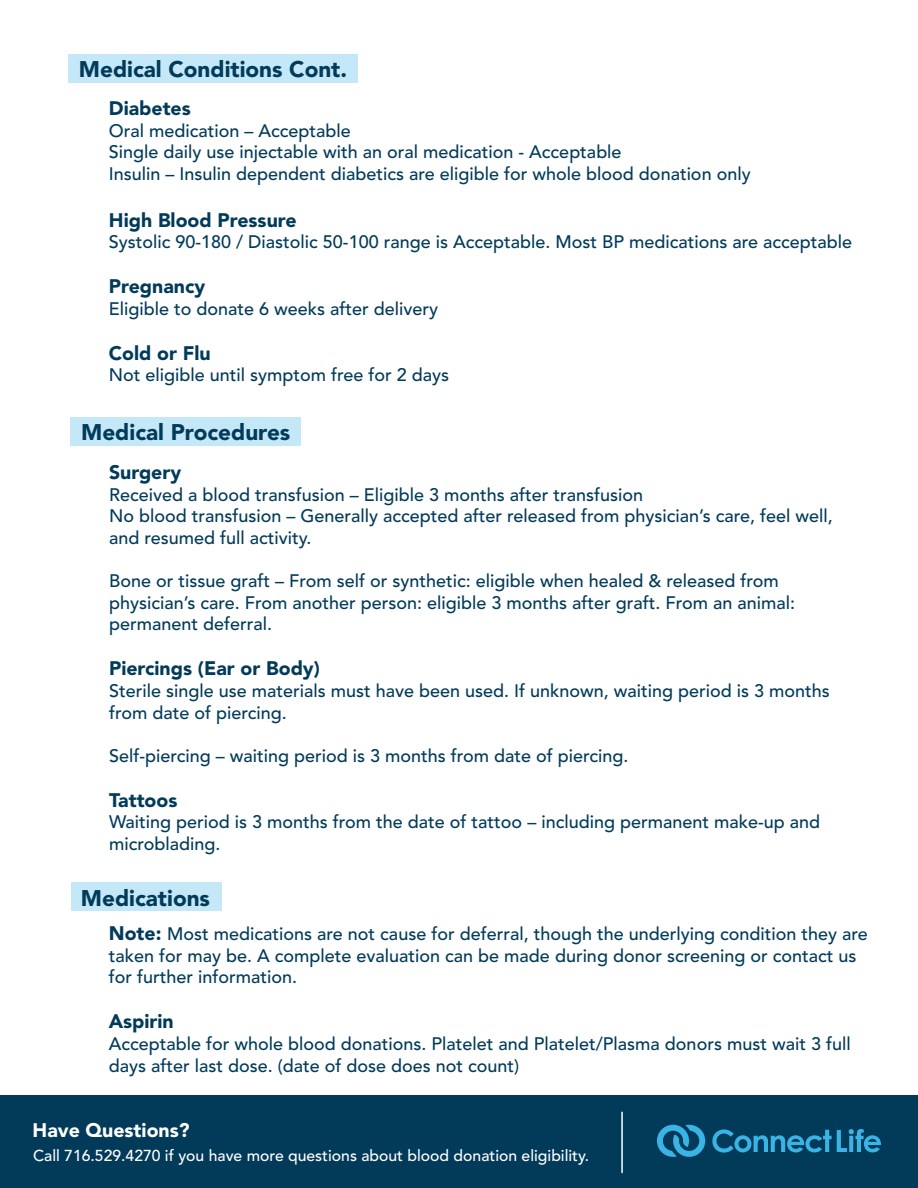
<style>
.page{position:relative;width:918px;height:1188px;background:#fff}
.page>*{position:absolute;margin:0;border:0;box-sizing:border-box;transform-origin:0 0}
.t1{font:900 22.5px "Avenir";color:#023b5a}
.t2{font:900 19.5px "Avenir";color:#023b5a}
.t3{font:900 19.5px "Avenir";color:#fff}
.t4{font:500 18px/21.6px "Avenir";color:#023b5a}
.t5{font:500 15.75px "Avenir";color:#fff}
.s1{font-weight:900;font-size:19.5px}
</style>
<div class="page">
<div style="left:0;top:1095px;width:918px;height:93px;background:#023b5a"></div>
<svg style="left:657px;top:1125px;width:48px;height:32px"></svg>
<svg style="left:712px;top:1129px;width:169px;height:24px"></svg>
<hr style="left:621px;top:1112px;width:2px;height:61px;background:#fff">
<div style="left:70px;top:417px;width:231px;height:29px;background:#c4e8f7"></div>
<div style="left:71px;top:883px;width:150px;height:28px;background:#c4e8f7"></div>
<div style="left:68px;top:54px;width:289px;height:29px;background:#c4e8f7"></div>
<p class="t1" style="left:79px;top:50px;width:270px">Medical Conditions Cont.</p>
<p class="t2" style="left:109px;top:92px;width:83px">Diabetes</p>
<p class="t4" style="left:109px;top:119px;width:643px">Oral medication – Acceptable<br>Single daily use injectable with an oral medication - Acceptable<br>Insulin – Insulin dependent diabetics are eligible for whole blood donation only</p>
<p class="t2" style="left:109px;top:203px;width:189px">High Blood Pressure</p>
<p class="t4" style="left:109px;top:230px;width:745px">Systolic 90-180 / Diastolic 50-100 range is Acceptable. Most BP medications are acceptable</p>
<p class="t2" style="left:109px;top:270px;width:98px">Pregnancy</p>
<p class="t4" style="left:109px;top:297px;width:331px">Eligible to donate 6 weeks after delivery</p>
<p class="t2" style="left:109px;top:336px;width:103px">Cold or Flu</p>
<p class="t4" style="left:109px;top:363px;width:342px">Not eligible until symptom free for 2 days</p>
<p class="t1" style="left:81px;top:413px;width:211px">Medical Procedures</p>
<p class="t2" style="left:109px;top:456px;width:74px">Surgery</p>
<p class="t4" style="left:109px;top:483px;width:725px">Received a blood transfusion – Eligible 3 months after transfusion<br>No blood transfusion – Generally accepted after released from physician’s care, feel well, and resumed full activity.</p>
<p class="t4" style="left:109px;top:569px;width:688px">Bone or tissue graft – From self or synthetic: eligible when healed &amp; released from physician’s care. From another person: eligible 3 months after graft. From an animal: permanent deferral.</p>
<p class="t2" style="left:109px;top:652px;width:212px">Piercings (Ear or Body)</p>
<p class="t4" style="left:109px;top:679px;width:722px">Sterile single use materials must have been used. If unknown, waiting period is 3 months from date of piercing.</p>
<p class="t4" style="left:109px;top:744px;width:521px">Self-piercing – waiting period is 3 months from date of piercing.</p>
<p class="t2" style="left:109px;top:783px;width:70px">Tattoos</p>
<p class="t4" style="left:109px;top:810px;width:713px">Waiting period is 3 months from the date of tattoo – including permanent make-up and microblading.</p>
<p class="t1" style="left:81px;top:878px;width:131px">Medications</p>
<p class="t4" style="left:109px;top:922px;width:761px"><span class="s1">Note:</span> Most medications are not cause for deferral, though the underlying condition they are taken for may be. A complete evaluation can be made during donor screening or contact us for further information.</p>
<p class="t2" style="left:109px;top:1005px;width:67px">Aspirin</p>
<p class="t4" style="left:109px;top:1032px;width:743px">Acceptable for whole blood donations. Platelet and Platelet/Plasma donors must wait 3 full days after last dose. (date of dose does not count)</p>
<p class="t3" style="left:33px;top:1114px;width:159px">Have Questions?</p>
<p class="t5" style="left:33px;top:1142px;width:558px">Call 716.529.4270 if you have more questions about blood donation eligibility.</p>
</div>
